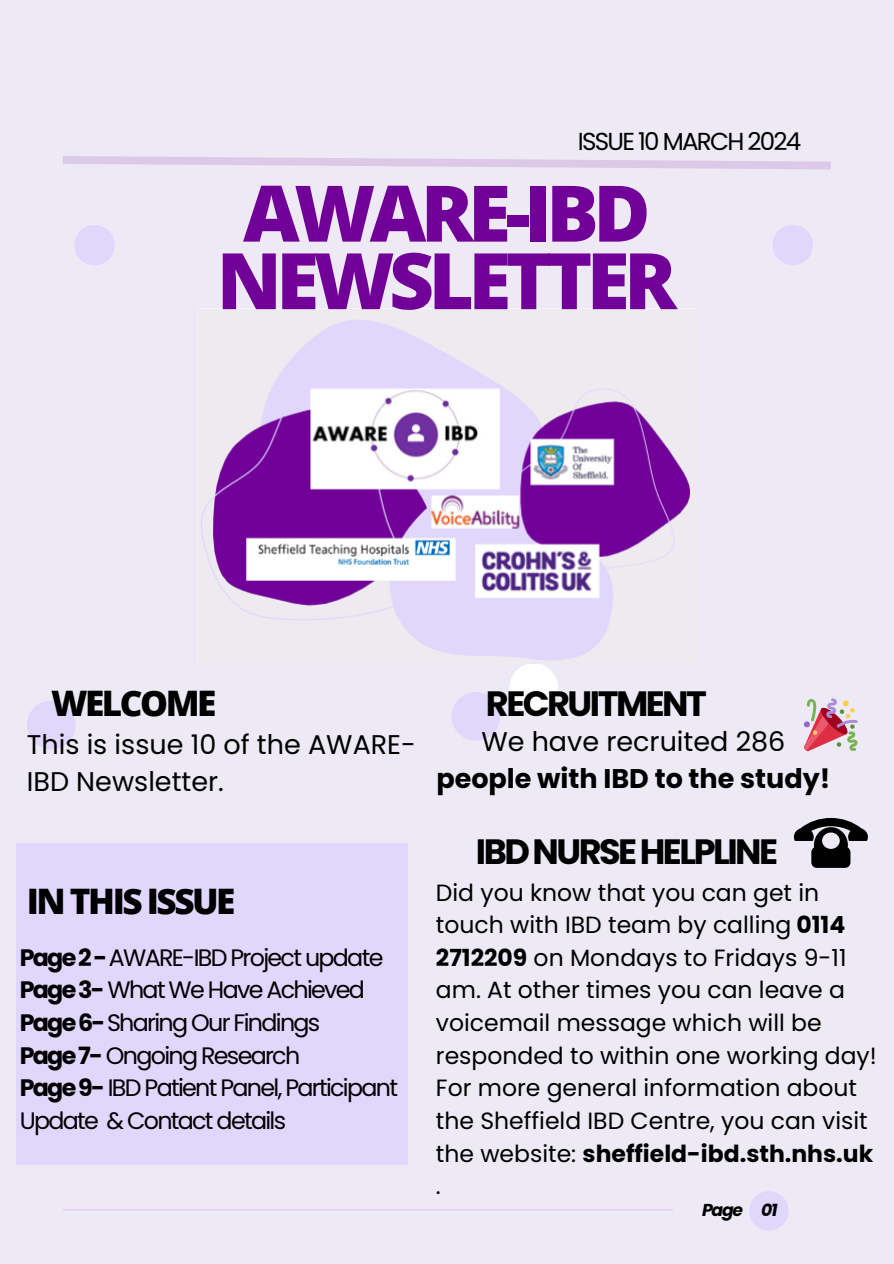
<style>
.page{position:relative;width:894px;height:1264px;background:#fff}
.page>*{position:absolute;margin:0;border:0;box-sizing:border-box;transform-origin:0 0}
.t1{font:800 78px/67.5px "Open Sans";letter-spacing:-.07em;color:#700098;text-align:center}
.t2{font:700 35.1px "Poppins";letter-spacing:-.07em;color:#000}
.t3{font:800 35.1px "Open Sans";letter-spacing:-.07em;color:#000}
.t4{font:700 27px/37.2px "Poppins";color:#000;text-align:center}
.t5{font:27px/37.2px "Poppins";color:#000}
.t6{font:24.6px "Poppins";letter-spacing:-.07em;color:#000}
.t7{font:23.7px/32.7px "Poppins";letter-spacing:-.07em;color:#000}
.t8{font:23.55px/32.7px "Poppins";color:#000}
.t9{font:italic 700 17.25px "Poppins";letter-spacing:-.07em;color:#000}
.s1{font-weight:700}
.s2{font-weight:400}
</style>
<div class="page">
<div style="left:0;top:0;width:893px;height:1263px;background:#eeeaf5"></div>
<svg style="left:63px;top:156px;width:768px;height:14px"></svg>
<hr style="left:63px;top:1209px;width:609px;height:1px;background:#700098">
<div style="left:749px;top:1191px;width:39px;height:39px;background:#e1d6fc;border-radius:50%"></div>
<div style="left:509px;top:663px;width:49px;height:49px;background:#fff;border-radius:50%"></div>
<div style="left:74px;top:225px;width:41px;height:40px;background:#e1d6fc;border-radius:50%"></div>
<div style="left:772px;top:225px;width:40px;height:40px;background:#e1d6fc;border-radius:50%"></div>
<div style="left:27px;top:700px;width:48px;height:49px;background:#e1d6fc;border-radius:50%"></div>
<img style="left:201px;top:320px;width:489px;height:344px">
<div style="left:16px;top:843px;width:392px;height:321px;background:#e1d6fc"></div>
<div style="left:451px;top:692px;width:49px;height:48px;background:#e1d6fc;border-radius:50%"></div>
<svg style="left:803px;top:698px;width:54px;height:53px"></svg>
<svg style="left:793px;top:818px;width:74px;height:49px"></svg>
<h2 class="t6" style="left:577px;top:124px;width:225px">ISSUE 10 MARCH 2024</h2>
<p class="t1" style="left:217px;top:177px;width:461px">AWARE-IBD<br>NEWSLETTER</p>
<p class="t3" style="left:51px;top:679px;width:167px">WELCOME</p>
<h4 class="t5" style="left:27px;top:725px;width:390px">This is issue 10 of the AWARE-<br>IBD Newsletter.</h4>
<h1 class="t3" style="left:27px;top:876px;width:210px">IN THIS ISSUE</h1>
<h2 class="t7" style="left:20px;top:941px;width:380px"><span class="s1">Page2-</span>AWARE-IBD Project update<br><span class="s1">Page3-</span> What We Have Achieved<br><span class="s1">Page6-</span>Sharing Our Findings<br><span class="s1">Page7-</span> Ongoing Research<br><span class="s1">Page9-</span> IBD Patient Panel, Participant<br>Update &amp; Contact details</h2>
<p class="t2" style="left:486px;top:679px;width:222px">RECRUITMENT</p>
<h2 class="t4" style="left:436px;top:723px;width:395px"><span class="s2">We have recruited 286 </span>people with IBD to the study!</h2>
<h5 class="t2" style="left:476px;top:827px;width:304px">IBDNURSEHELPLINE</h5>
<h5 class="t8" style="left:436px;top:876px;width:442px">Did you know that you can get in touch with IBD team by calling <span class="s1">0114<br>2712209</span> on Mondays to Fridays 9-11 am. At other times you can leave a voicemail message which will be responded to within one working day!<br>For more general information about the Sheffield IBD Centre, you can visit the website: <span class="s1">sheffield-ibd.sth.nhs.uk </span>.</h5>
<h2 class="t9" style="left:701px;top:1197px;width:43px">Page</h2>
<h4 class="t9" style="left:760px;top:1197px;width:18px">01</h4>
</div>
